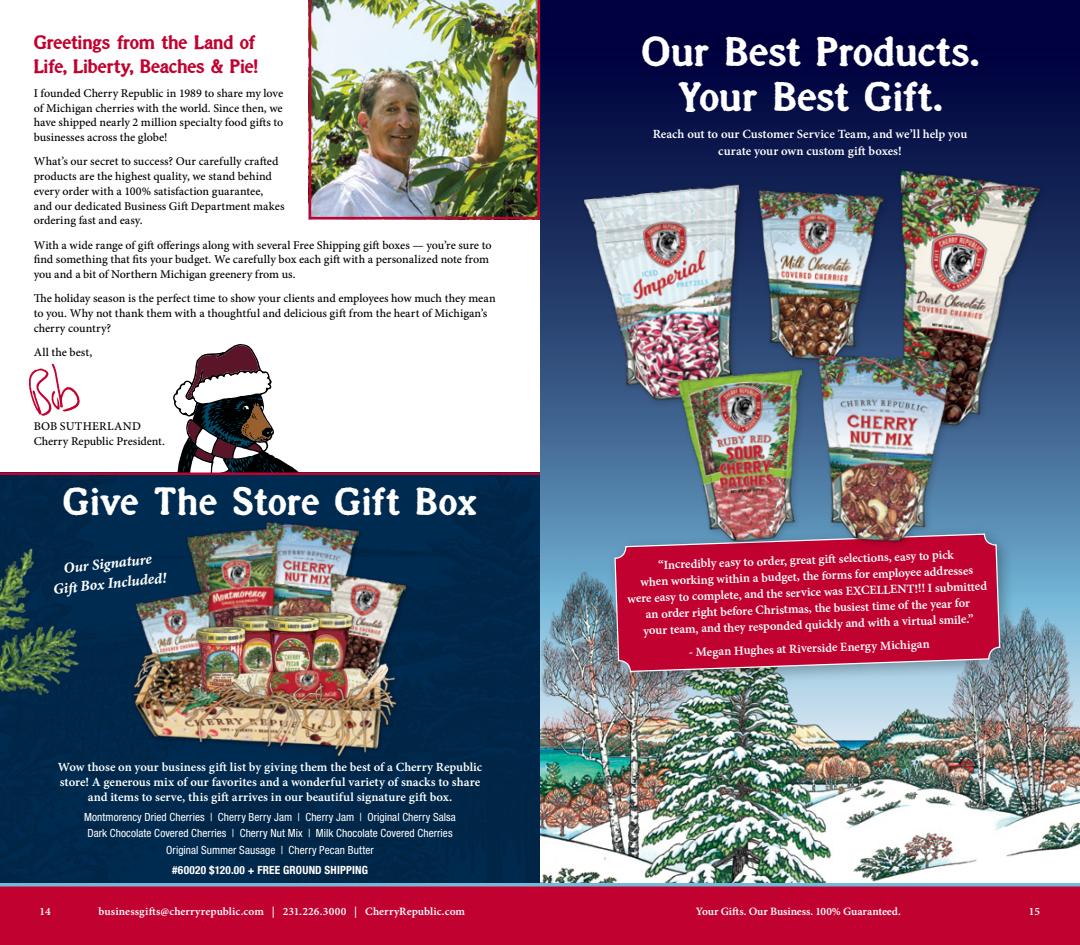
<style>
.page{position:relative;width:1080px;height:945px;background:#fff}
.page>*{position:absolute;margin:0;border:0;box-sizing:border-box;transform-origin:0 0}
.t1{font:700 42.5px/45px "Millesime";color:#fff;text-align:center}
.t2{font:700 40px "Millesime";color:#fff}
.t3{font:700 20px/24px "Millesime";letter-spacing:-.02em;color:#c10230}
.t4{font:15px/20px "Minion Pro Bold It Capt";color:#fff;text-align:center}
.t5{font:12.5px/16.2px "Minion Pro Semibold Capt";color:#fff;text-align:center}
.t6{font:11.88px/14.8px "Minion Pro Medium Capt";color:#000}
.t7{font:condensed 11.25px/16.2px "Helvetica Neue LT Std";letter-spacing:.005em;color:#fff;text-align:center}
.t8{font:11.25px "Minion Pro Semibold Capt";color:#fff}
.t9{font:700 condensed 11.25px "Helvetica Neue LT Com";letter-spacing:.015em;color:#fff}
</style>
<div class="page">
<div style="left:0;top:887px;width:1080px;height:58px;background:#c10230"></div>
<svg style="left:0;top:883px;width:1080px;height:4px;background:#7ea2c3"></svg>
<svg style="left:540px;top:0;width:540px;height:504px;background:#142258"></svg>
<img style="left:540px;top:504px;width:540px;height:379px">
<div style="left:0;top:475px;width:540px;height:408px;background:#00284a"></div>
<img style="left:309px;top:0;width:231px;height:219px">
<img style="left:29px;top:363px;width:51px;height:53px">
<div style="left:606px;top:525px;width:411px;height:163px;background:#000;opacity:.28"></div>
<img style="left:614px;top:533px;width:387px;height:199px">
<div style="left:130px;top:520px;width:283px;height:242px;background:#002b50"></div>
<img style="left:266px;top:522px;width:93px;height:51px">
<div style="left:184px;top:524px;width:102px;height:139px;background:#000;opacity:.2"></div>
<img style="left:187px;top:528px;width:105px;height:45px">
<img style="left:109px;top:573px;width:309px;height:229px">
<svg style="left:173px;top:344px;width:126px;height:128px"></svg>
<img style="left:0;top:540px;width:93px;height:168px">
<hr style="left:0;top:472px;width:540px;height:3px;background:#c10230">
<img style="left:760px;top:190px;width:107px;height:174px">
<div style="left:579px;top:181px;width:167px;height:226px;background:#000;opacity:.2"></div>
<img style="left:584px;top:184px;width:176px;height:224px">
<img style="left:867px;top:166px;width:179px;height:269px">
<div style="left:673px;top:365px;width:137px;height:184px;background:#000;opacity:.2"></div>
<img style="left:678px;top:370px;width:136px;height:177px">
<div style="left:814px;top:350px;width:150px;height:200px;background:#000;opacity:.2"></div>
<img style="left:808px;top:354px;width:148px;height:192px">
<h3 class="t3" style="left:34px;top:29px;width:226px">Greetings from the Land of<br>Life, Liberty, Beaches &amp; Pie!</h3>
<p class="t6" style="left:34px;top:86px;width:251px;text-align:justify">I founded Cherry Republic in 1989 to share my love of Michigan cherries with the world. Since then, we have shipped nearly 2 million specialty food gifts to businesses across the globe!</p>
<p class="t6" style="left:34px;top:154px;width:252px">What’s our secret to success? Our carefully crafted products are the highest quality, we stand behind every order with a 100% satisfaction guarantee, and our dedicated Business Gift Department makes ordering fast and easy.</p>
<p class="t6" style="left:34px;top:237px;width:459px">With a wide range of gift offerings along with several Free Shipping gift boxes — you’re sure to find something that fits your budget. We carefully box each gift with a personalized note from you and a bit of Northern Michigan greenery from us.</p>
<p class="t6" style="left:34px;top:291px;width:463px">The holiday season is the perfect time to show your clients and employees how much they mean to you. Why not thank them with a thoughtful and delicious gift from the heart of Michigan’s cherry country?</p>
<p class="t6" style="left:34px;top:345px;width:60px">All the best,</p>
<p class="t6" style="left:34px;top:418px;width:133px">BOB SUTHERLAND<br>Cherry Republic President.</p>
<h2 class="t2" style="left:63px;top:477px;width:416px">Give The Store Gift Box</h2>
<p class="t4" style="left:50px;top:559px;width:115px;rotate:-6deg">Our Signature<br>Gift Box Included!</p>
<p class="t5" style="left:58px;top:759px;width:426px;line-height:15px">Wow those on your business gift list by giving them the best of a Cherry Republic store! A generous mix of our favorites and a wonderful variety of snacks to share and items to serve, this gift arrives in our beautiful signature gift box.</p>
<p class="t7" style="left:84px;top:809px;width:373px">Montmorency Dried Cherries | Cherry Berry Jam | Cherry Jam | Original Cherry Salsa<br>Dark Chocolate Covered Cherries | Cherry Nut Mix | Milk Chocolate Covered Cherries<br>Original Summer Sausage | Cherry Pecan Butter</p>
<p class="t9" style="left:172px;top:863px;width:198px">#60020 $120.00 + FREE GROUND SHIPPING</p>
<h1 class="t1" style="left:642px;top:28px;width:338px">Our Best Products.<br>Your Best Gift.</h1>
<p class="t5" style="left:653px;top:125px;width:316px;line-height:17.5px">Reach out to our Customer Service Team, and we’ll help you curate your own custom gift boxes!</p>
<p class="t5" style="left:626px;top:558px;width:361px;rotate:-2deg">“Incredibly easy to order, great gift selections, easy to pick<br>when working within a budget, the forms for employee addresses were easy to complete, and the service was EXCELLENT!!! I submitted an order right before Christmas, the busiest time of the year for<br>your team, and they responded quickly and with a virtual smile.”</p>
<p class="t5" style="left:688px;top:644px;width:243px;rotate:-2deg">- Megan Hughes at Riverside Energy Michigan</p>
<p class="t8" style="left:39px;top:903px;width:13px">14</p>
<p class="t8" style="left:99px;top:904px;width:368px">businessgifts@cherryrepublic.com | 231.226.3000 | CherryRepublic.com</p>
<p class="t8" style="left:696px;top:904px;width:207px">Your Gifts. Our Business. 100% Guaranteed.</p>
<p class="t8" style="left:1029px;top:904px;width:13px">15</p>
</div>
